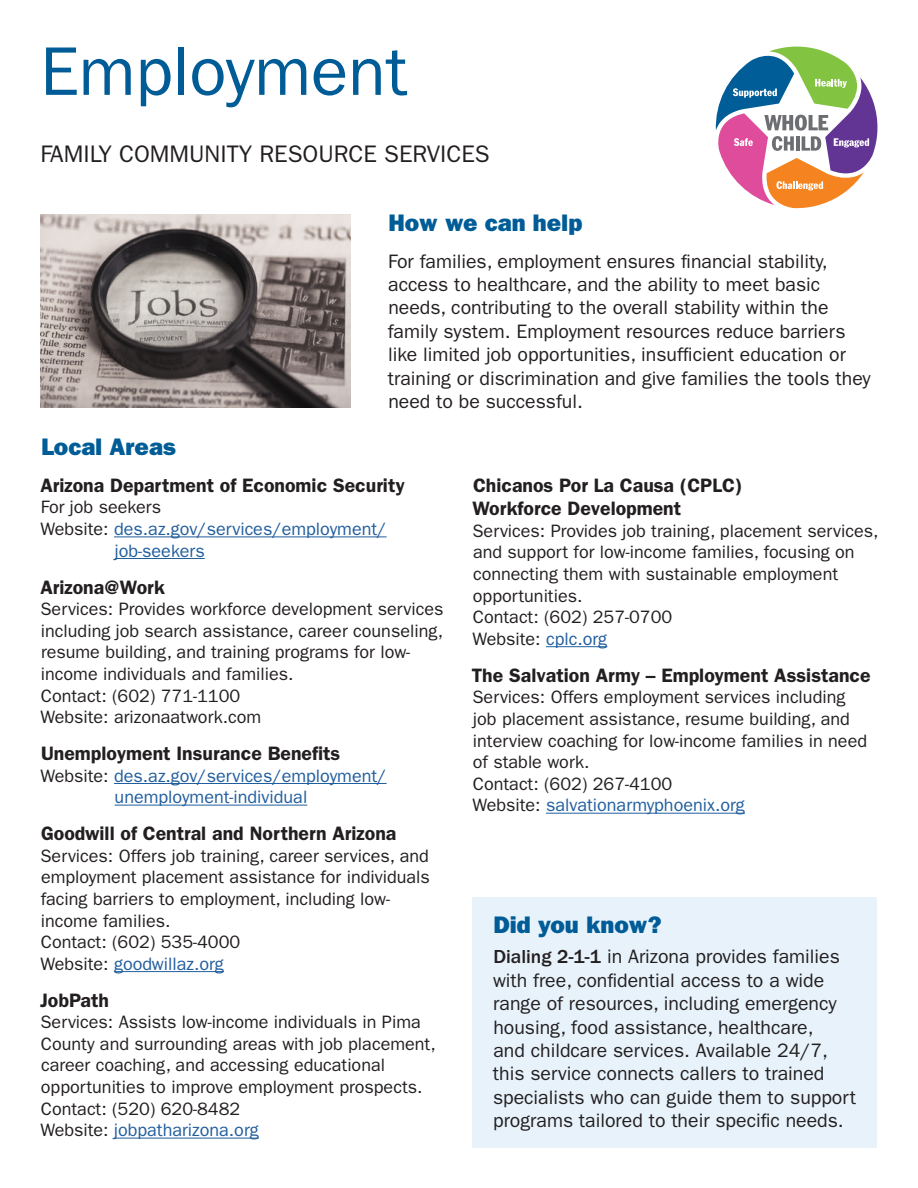
<style>
.page{position:relative;width:918px;height:1188px;background:#fff}
.page>*{position:absolute;margin:0;border:0;box-sizing:border-box;transform-origin:0 0}
.t1{font:69px "ITC Franklin Gothic Std";color:#005c97}
.Section_head{font:24px "ITC Franklin Gothic Std Hvy";color:#005c97}
.t2{font:24px "ITC Franklin Gothic Std";color:#231f20}
.t3{font:19.5px/23.4px "ITC Franklin Gothic Std";color:#231f20}
.Item_head{font:600 19.5px/23.4px "ITC Franklin Gothic Std";color:#231f20}
.Item_text{font:18px/21.6px "ITC Franklin Gothic Std";color:#231f20}
.Item_text-2{font:18px/21.6px "ITC Franklin Gothic Std";color:#215e9e}
.s1{color:#231f20}
.s2{color:#215e9e}
.s3{font-weight:500}
</style>
<div class="page">
<svg style="left:715px;top:47px;width:163px;height:161px"></svg>
<hr style="left:114px;top:536px;width:273px;height:1px;background:#215e9e">
<hr style="left:115px;top:558px;width:90px;height:1px;background:#215e9e">
<hr style="left:114px;top:783px;width:273px;height:1px;background:#215e9e">
<hr style="left:115px;top:805px;width:192px;height:1px;background:#215e9e">
<hr style="left:114px;top:971px;width:110px;height:1px;background:#215e9e">
<hr style="left:114px;top:1138px;width:145px;height:1px;background:#215e9e">
<hr style="left:546px;top:646px;width:61px;height:1px;background:#215e9e">
<hr style="left:546px;top:813px;width:199px;height:1px;background:#215e9e">
<img style="left:40px;top:214px;width:311px;height:194px">
<div style="left:472px;top:897px;width:406px;height:251px;background:#e7f2fb"></div>
<p class="t1" style="left:40px;top:32px;width:369px">Employment</p>
<p class="t2" style="left:40px;top:140px;width:451px">FAMILY COMMUNITY RESOURCE SERVICES</p>
<p class="Section_head" style="left:388px;top:208px;width:195px">How we can help</p>
<p class="t3" style="left:388px;top:249px;width:484px">For families, employment ensures financial stability, access to healthcare, and the ability to meet basic needs, contributing to the overall stability within the family system. Employment resources reduce barriers like limited job opportunities, insufficient education or training or discrimination and give families the tools they need to be successful.</p>
<p class="Section_head" style="left:41px;top:433px;width:136px">Local Areas</p>
<p class="Item_head" style="left:40px;top:474px;width:366px">Arizona Department of Economic Security</p>
<p class="Item_text" style="left:41px;top:497px;width:122px">For job seekers</p>
<p class="Item_text-2" style="left:115px;top:518px;width:273px;text-indent:-74px"><span class="s1">Website:</span> des.az.gov/services/employment/ job-seekers</p>
<p class="Item_head" style="left:40px;top:575px;width:126px">Arizona@Work</p>
<p class="Item_text" style="left:40px;top:598px;width:405px">Services: Provides workforce development services including job search assistance, career counseling, resume building, and training programs for low&shy;income individuals and families.</p>
<p class="Item_text" style="left:41px;top:685px;width:201px">Contact: (602) 771-1100</p>
<p class="Item_text" style="left:41px;top:706px;width:222px">Website: arizonaatwork.com</p>
<p class="Item_head" style="left:41px;top:742px;width:301px">Unemployment Insurance Benefits</p>
<p class="Item_text-2" style="left:41px;top:765px;width:347px;text-align:center"><span class="s1">Website:</span> des.az.gov/services/employment/ unemployment-individual</p>
<p class="Item_head" style="left:41px;top:822px;width:357px">Goodwill of Central and Northern Arizona</p>
<p class="Item_text" style="left:40px;top:845px;width:391px">Services: Offers job training, career services, and employment placement assistance for individuals facing barriers to employment, including low&shy;income families.</p>
<p class="Item_text" style="left:41px;top:931px;width:201px">Contact: (602) 535-4000</p>
<p class="Item_text-2" style="left:41px;top:953px;width:185px"><span class="s1">Website:</span> goodwillaz.org</p>
<p class="Item_head" style="left:40px;top:988px;width:70px">JobPath</p>
<p class="Item_text" style="left:40px;top:1012px;width:397px">Services: Assists low-income individuals in Pima County and surrounding areas with job placement, career coaching, and accessing educational opportunities to improve employment prospects.</p>
<p class="Item_text" style="left:41px;top:1098px;width:201px">Contact: (520) 620-8482</p>
<p class="Item_text-2" style="left:41px;top:1120px;width:220px"><span class="s1">Website:</span> jobpatharizona.org</p>
<p class="Item_head" style="left:472px;top:474px;width:271px">Chicanos Por La Causa (CPLC)<br>Workforce Development</p>
<p class="Item_text" style="left:472px;top:520px;width:408px">Services: Provides job training, placement services, and support for low-income families, focusing on connecting them with sustainable employment opportunities.</p>
<p class="Item_text" style="left:473px;top:607px;width:201px">Contact: (602) 257-0700</p>
<p class="Item_text" style="left:473px;top:628px;width:136px">Website: <span class="s2">cplc.org</span></p>
<p class="Item_head" style="left:472px;top:663px;width:400px">The Salvation Army – Employment Assistance</p>
<p class="Item_text" style="left:472px;top:687px;width:396px">Services: Offers employment services including job placement assistance, resume building, and interview coaching for low-income families in need of stable work.</p>
<p class="Item_text" style="left:473px;top:773px;width:201px">Contact: (602) 267-4100</p>
<p class="Item_text-2" style="left:473px;top:795px;width:274px"><span class="s1">Website:</span> salvationarmyphoenix.org</p>
<p class="Section_head" style="left:493px;top:911px;width:170px">Did you know?</p>
<p class="t3" style="left:493px;top:945px;width:365px"><span class="s3">Dialing 2-1-1</span> in Arizona provides families with free, confidential access to a wide range of resources, including emergency housing, food assistance, healthcare,<br>and childcare services. Available 24/7, this service connects callers to trained specialists who can guide them to support programs tailored to their specific needs.</p>
</div>
